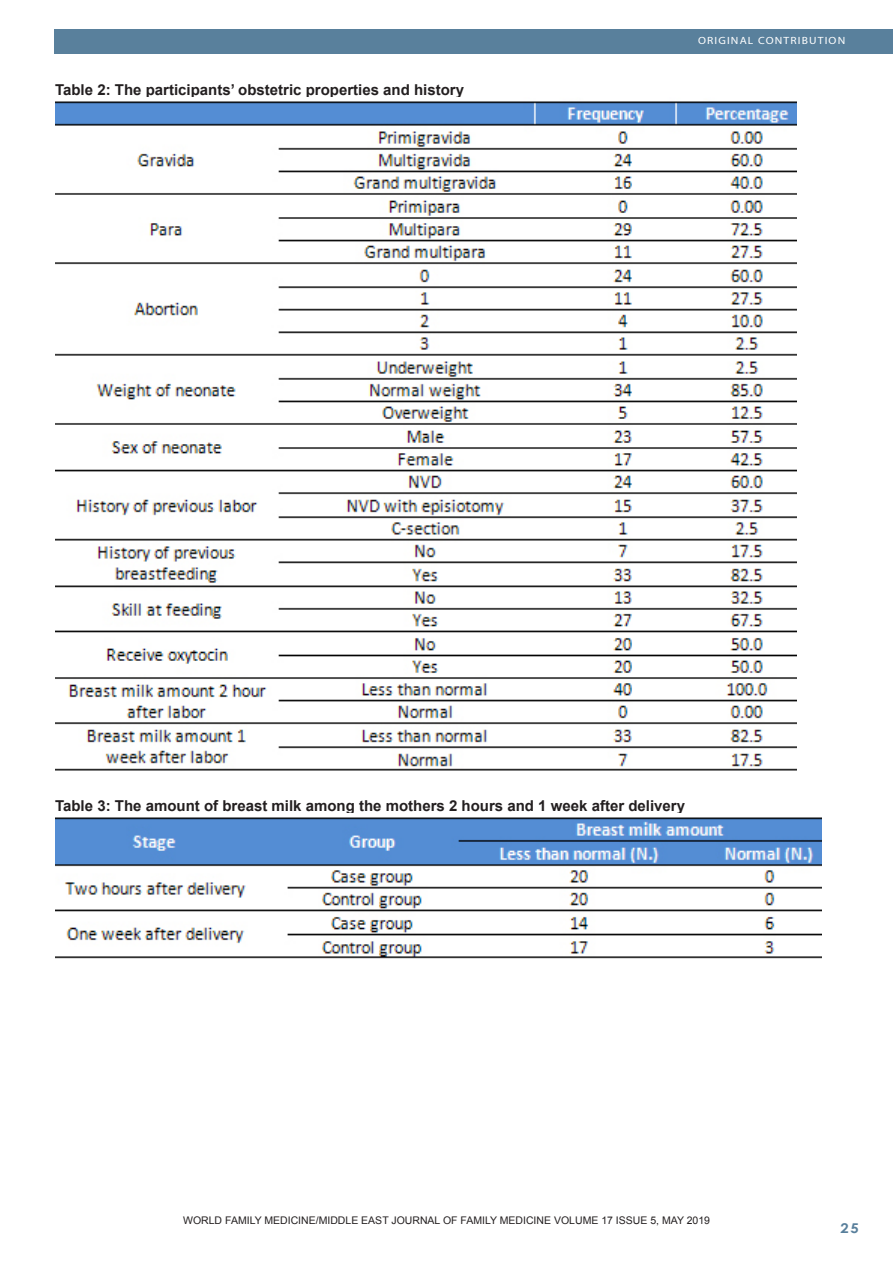
<style>
.page{position:relative;width:893px;height:1263px;background:#fff}
.page>*{position:absolute;margin:0;border:0;box-sizing:border-box;transform-origin:0 0}
.Footnote_Text{font:700 15px "Arial";color:#231f20}
.t1{font:700 13.5px "Century Gothic";color:#59809c;scale:1.1 1}
.Footnote_Text-2{font:10.5px "Arial";color:#231f20}
.t2{font:10.5px "Myriad";letter-spacing:.1em;color:#fff;scale:1.1 1}
</style>
<div class="page">
<div style="left:54px;top:30px;width:839px;height:24px;background:#59809c"></div>
<img style="left:55px;top:101px;width:741px;height:670px">
<img style="left:55px;top:817px;width:767px;height:142px">
<p class="Footnote_Text" style="left:55px;top:80px;width:410px">Table 2: The participants’ obstetric properties and history</p>
<p class="t2" style="left:698px;top:35px;width:135px">ORIGINAL CONTRIBUTION</p>
<p class="Footnote_Text" style="left:55px;top:795px;width:631px">Table 3: The amount of breast milk among the mothers 2 hours and 1 week after delivery</p>
<p class="Footnote_Text-2" style="left:162px;top:1214px;width:569px">WORLD FAMILY MEDICINE/MIDDLE EAST JOURNAL OF FAMILY MEDICINE VOLUME 15 ISSUE10, DECEMBER 2017</p>
<p class="Footnote_Text-2" style="left:183px;top:1214px;width:528px">WORLD FAMILY MEDICINE/MIDDLE EAST JOURNAL OF FAMILY MEDICINE VOLUME 17 ISSUE 5, MAY 2019</p>
<p class="t1" style="left:840px;top:1218px;width:18px">25</p>
</div>
